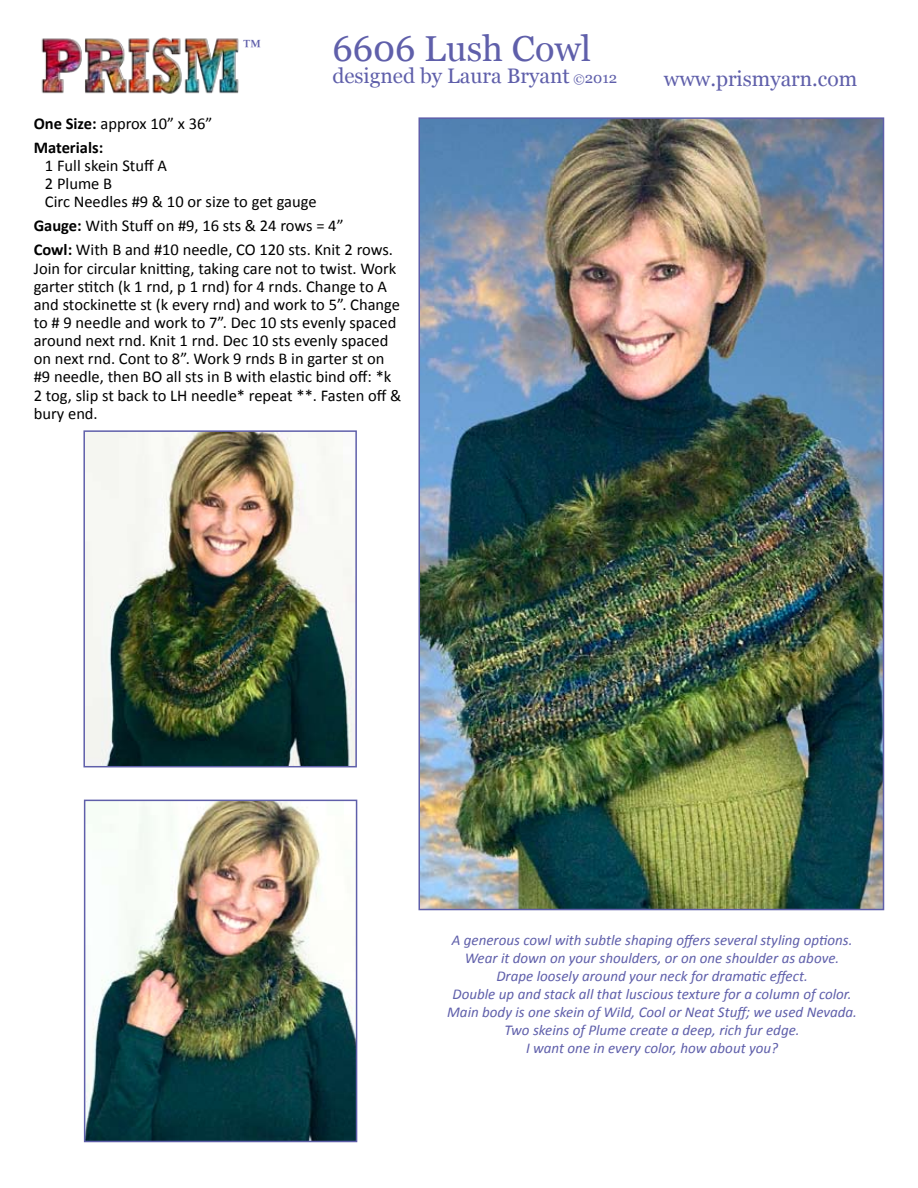
<style>
.page{position:relative;width:918px;height:1188px;background:#fff}
.page>*{position:absolute;margin:0;border:0;box-sizing:border-box;transform-origin:0 0}
.t1{font:36px "Georgia";color:#5f5faa}
.t2{font:21px "Georgia";color:#5f5faa}
.t3{font:18px "Times New Roman";color:#5f5faa}
.t4{font:16.5px/18.1px "Calibri";color:#000}
.t5{font:700 16.5px/24px "Calibri";color:#000}
.t6{font:italic 15px/18px "Calibri";color:#5f5faa;text-align:center}
.s1{font-size:12px}
.s2{font-size:15px}
.s3{font-weight:400}
.s4{font-weight:700}
</style>
<div class="page">
<img style="left:41px;top:37px;width:198px;height:57px">
<img style="left:421px;top:120px;width:460px;height:787px">
<div style="left:418px;top:117px;width:466px;height:793px;border:2px solid #5f5faa"></div>
<img style="left:86px;top:433px;width:268px;height:331px">
<div style="left:83px;top:430px;width:274px;height:337px;border:2px solid #5f5faa"></div>
<img style="left:87px;top:803px;width:267px;height:336px">
<div style="left:84px;top:800px;width:273px;height:342px;border:2px solid #5f5faa"></div>
<p class="t3" style="left:243px;top:34px;width:19px">™</p>
<h1 class="t1" style="left:332px;top:27px;width:260px">6606 Lush Cowl</h1>
<p class="t2" style="left:332px;top:64px;width:286px">designed by Laura Bryant <span class="s1">©</span><span class="s2">2012</span></p>
<p class="t5" style="left:34px;top:111px;width:180px">One Size: <span class="s3">approx 10” x 36”<br></span>Materials:</p>
<p class="t4" style="left:45px;top:156px;width:273px">1 Full skein Stuff A<br>2 Plume B<br>Circ Needles #9 &amp; 10 or size to get gauge</p>
<p class="t4" style="left:34px;top:213px;width:361px;line-height:24px"><span class="s4">Gauge:</span> With Stuff on #9, 16 sts &amp; 24 rows = 4”<br><span class="s4">Cowl:</span> With B and #10 needle, CO 120 sts. Knit 2 rows.</p>
<p class="t4" style="left:34px;top:258px;width:369px">Join for circular knitting, taking care not to twist. Work garter stitch (k 1 rnd, p 1 rnd) for 4 rnds. Change to A and stockinette st (k every rnd) and work to 5”. Change to # 9 needle and work to 7”. Dec 10 sts evenly spaced around next rnd. Knit 1 rnd. Dec 10 sts evenly spaced on next rnd. Cont to 8”. Work 9 rnds B in garter st on #9 needle, then BO all sts in B with elastic bind off: *k 2 tog, slip st back to LH needle* repeat **. Fasten off &amp; bury end.</p>
<p class="t2" style="left:664px;top:66px;width:195px">www.prismyarn.com</p>
<p class="t6" style="left:447px;top:930px;width:411px">A generous cowl with subtle shaping offers several styling options.<br>Wear it down on your shoulders, or on one shoulder as above.<br>Drape loosely around your neck for dramatic effect.<br>Double up and stack all that luscious texture for a column of color.<br>Main body is one skein of Wild, Cool or Neat Stuff; we used Nevada.<br>Two skeins of Plume create a deep, rich fur edge.<br>I want one in every color, how about you?</p>
</div>
